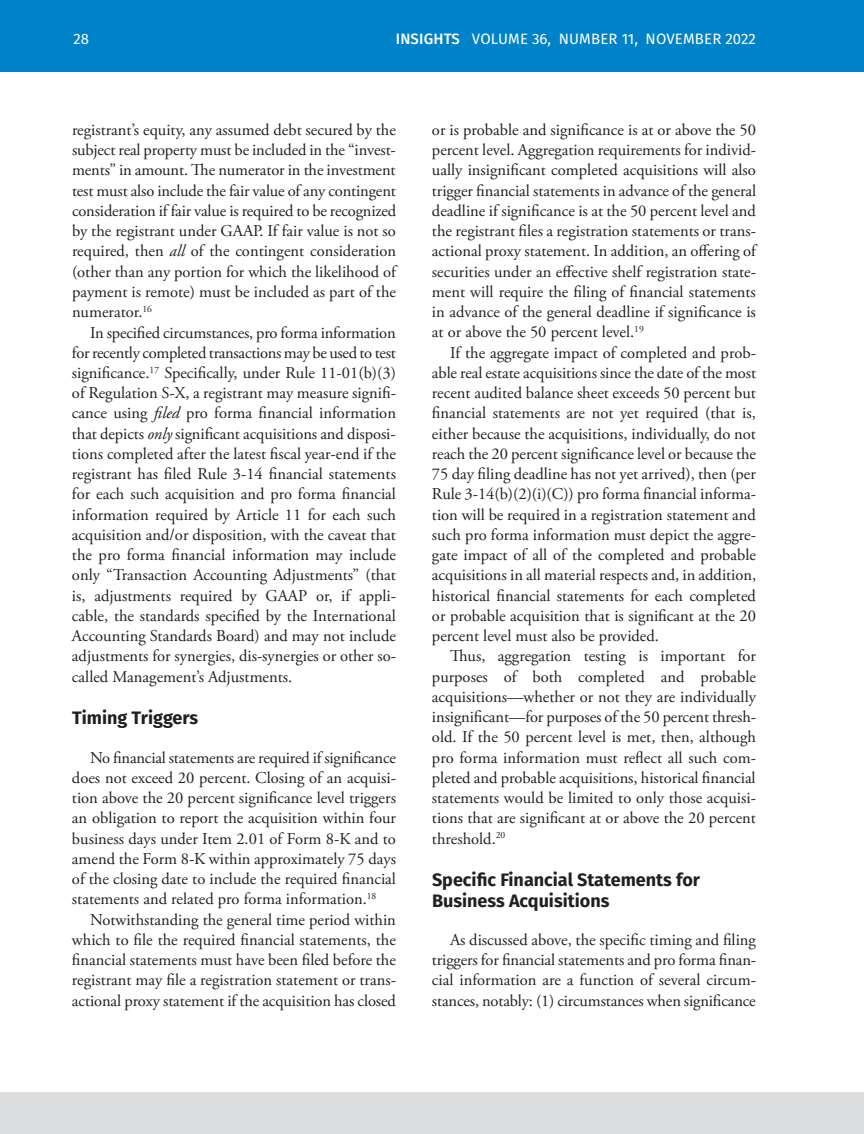
<style>
.page{position:relative;width:864px;height:1134px;background:#fff}
.page>*{position:absolute;margin:0;border:0;box-sizing:border-box;transform-origin:0 0}
.t1{font:700 18px/21.6px "Fira Sans";color:#231f20}
.t2{font:16.5px/20.2px "Adobe Garamond Pro";color:#231f20;text-align:justify}
.t3{font:15px "Fira Sans";letter-spacing:.01em;color:#fff}
.s1{font-weight:500}
.s2{font-style:italic}
</style>
<div class="page">
<div style="left:0;top:0;width:864px;height:72px;background:#0082c8"></div>
<div style="left:0;top:1092px;width:864px;height:42px;background:#dcdddf"></div>
<p class="t3" style="left:74px;top:27px;width:17px">28</p>
<p class="t3" style="left:396px;top:27px;width:362px"><span class="s1">INSIGHTS</span> VOLUME 36, NUMBER 11, NOVEMBER 2022</p>
<p class="t2" style="left:72px;top:120px;width:326px">registrant’s equity, any assumed debt secured by the subject real property must be included in the “invest&shy;ments” in amount. The numerator in the investment test must also include the fair value of any contingent consideration if fair value is required to be recognized by the registrant under GAAP. If fair value is not so required, then <span class="s2">all</span> of the contingent consideration (other than any portion for which the likelihood of payment is remote) must be included as part of the numerator.<sup>16</sup></p>
<p class="t2" style="left:72px;top:323px;width:326px;text-indent:18px">In specified circumstances, pro forma information for recently completed transactions may be used to test significance.<sup>17</sup> Specifically, under Rule 11-01(b)(3) of Regulation S-X, a registrant may measure signifi&shy;cance using <span class="s2">filed</span> pro forma financial information that depicts <span class="s2">only</span> significant acquisitions and disposi&shy;tions completed after the latest fiscal year-end if the registrant has filed Rule 3-14 financial statements for each such acquisition and pro forma financial information required by Article 11 for each such acquisition and/or disposition, with the caveat that the pro forma financial information may include only “Transaction Accounting Adjustments” (that is, adjustments required by GAAP or, if appli&shy;cable, the standards specified by the International Accounting Standards Board) and may not include adjustments for synergies, dis-synergies or other so&shy;called Management’s Adjustments.</p>
<p class="t1" style="left:72px;top:705px;width:128px">Timing Triggers</p>
<p class="t2" style="left:72px;top:748px;width:326px;text-indent:18px">No financial statements are required if significance does not exceed 20 percent. Closing of an acquisi&shy;tion above the 20 percent significance level triggers an obligation to report the acquisition within four business days under Item 2.01 of Form 8-K and to amend the Form 8-K within approximately 75 days of the closing date to include the required financial statements and related pro forma information.<sup>18</sup></p>
<p class="t2" style="left:72px;top:910px;width:326px;text-indent:18px">Notwithstanding the general time period within which to file the required financial statements, the financial statements must have been filed before the registrant may file a registration statement or trans&shy;actional proxy statement if the acquisition has closed</p>
<p class="t2" style="left:432px;top:120px;width:326px">or is probable and significance is at or above the 50 percent level. Aggregation requirements for individ&shy;ually insignificant completed acquisitions will also trigger financial statements in advance of the general deadline if significance is at the 50 percent level and the registrant files a registration statements or trans&shy;actional proxy statement. In addition, an offering of securities under an effective shelf registration state&shy;ment will require the filing of financial statements in advance of the general deadline if significance is at or above the 50 percent level.<sup>19</sup></p>
<p class="t2" style="left:432px;top:343px;width:326px;text-indent:18px">If the aggregate impact of completed and prob&shy;able real estate acquisitions since the date of the most recent audited balance sheet exceeds 50 percent but financial statements are not yet required (that is, either because the acquisitions, individually, do not reach the 20 percent significance level or because the 75 day filing deadline has not yet arrived), then (per Rule 3-14(b)(2)(i)(C)) pro forma financial informa&shy;tion will be required in a registration statement and such pro forma information must depict the aggre&shy;gate impact of all of the completed and probable acquisitions in all material respects and, in addition, historical financial statements for each completed or probable acquisition that is significant at the 20 percent level must also be provided.</p>
<p class="t2" style="left:432px;top:647px;width:326px;text-indent:18px">Thus, aggregation testing is important for purposes of both completed and probable acquisitions—whether or not they are individually insignificant—for purposes of the 50 percent thresh&shy;old. If the 50 percent level is met, then, although pro forma information must reflect all such com&shy;pleted and probable acquisitions, historical financial statements would be limited to only those acquisi&shy;tions that are significant at or above the 20 percent threshold.<sup>20</sup></p>
<p class="t1" style="left:432px;top:867px;width:270px">Specific Financial Statements for<br>Business Acquisitions</p>
<p class="t2" style="left:432px;top:930px;width:326px;text-indent:18px">As discussed above, the specific timing and filing triggers for financial statements and pro forma finan&shy;cial information are a function of several circum&shy;stances, notably: (1) circumstances when significance</p>
</div>
